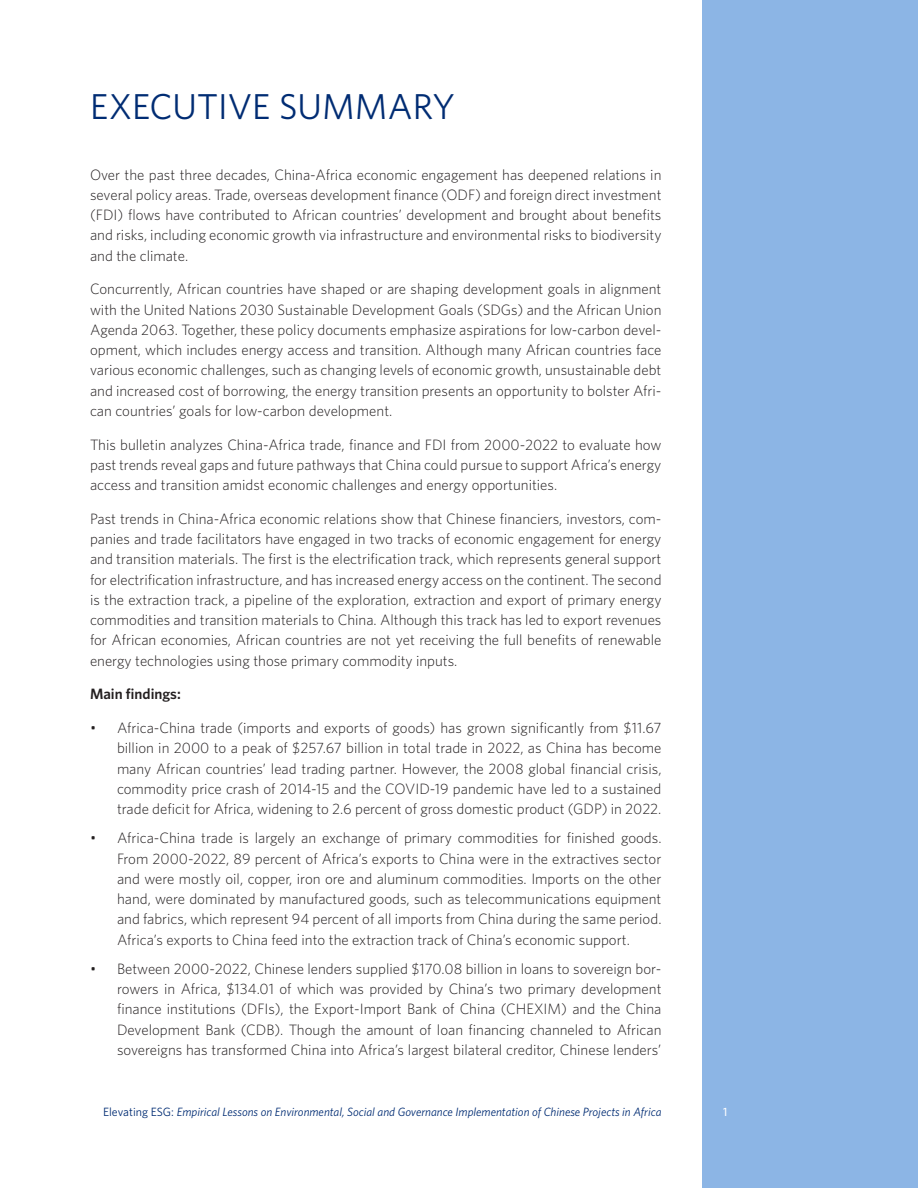
<style>
.page{position:relative;width:918px;height:1188px;background:#fff}
.page>*{position:absolute;margin:0;border:0;box-sizing:border-box;transform-origin:0 0}
.SECTION{font:36px "Whitney";color:#002c73}
.t1{font:300 15px/20.2px "Whitney";color:#231f20;text-align:justify}
.t2{font:600 15px "Whitney";color:#231f20}
.FOLIO_FOOTER{font:italic 12px "Whitney";color:#002c73}
.FOLIO_FOOTER-2{font:500 12px "Whitney";color:#fff}
.s1{font-style:normal}
</style>
<div class="page">
<div style="left:702px;top:0;width:216px;height:1188px;background:#8cb5e5"></div>
<p class="SECTION" style="left:90px;top:82px;width:367px">EXECUTIVE SUMMARY</p>
<p class="t1" style="left:90px;top:164px;width:573px">Over the past three decades, China-Africa economic engagement has deepened relations in several policy areas. Trade, overseas development finance (ODF) and foreign direct investment (FDI) flows have contributed to African countries’ development and brought about benefits and risks, including economic growth via infrastructure and environmental risks to biodiversity and the climate.</p>
<p class="t1" style="left:90px;top:278px;width:573px">Concurrently, African countries have shaped or are shaping development goals in alignment with the United Nations 2030 Sustainable Development Goals (SDGs) and the African Union Agenda 2063. Together, these policy documents emphasize aspirations for low-carbon devel&shy;opment, which includes energy access and transition. Although many African countries face various economic challenges, such as changing levels of economic growth, unsustainable debt and increased cost of borrowing, the energy transition presents an opportunity to bolster Afri&shy;can countries’ goals for low-carbon development.</p>
<p class="t1" style="left:90px;top:434px;width:573px">This bulletin analyzes China-Africa trade, finance and FDI from 2000-2022 to evaluate how past trends reveal gaps and future pathways that China could pursue to support Africa’s energy access and transition amidst economic challenges and energy opportunities.</p>
<p class="t1" style="left:90px;top:508px;width:573px">Past trends in China-Africa economic relations show that Chinese financiers, investors, com&shy;panies and trade facilitators have engaged in two tracks of economic engagement for energy and transition materials. The first is the electrification track, which represents general support for electrification infrastructure, and has increased energy access on the continent. The second is the extraction track, a pipeline of the exploration, extraction and export of primary energy commodities and transition materials to China. Although this track has led to export revenues for African economies, African countries are not yet receiving the full benefits of renewable energy technologies using those primary commodity inputs.</p>
<p class="t2" style="left:90px;top:684px;width:92px">Main findings:</p>
<p class="t1" style="left:117px;top:717px;width:546px;text-indent:-27px">• Africa-China trade (imports and exports of goods) has grown significantly from $11.67 billion in 2000 to a peak of $257.67 billion in total trade in 2022, as China has become many African countries’ lead trading partner. However, the 2008 global financial crisis, commodity price crash of 2014-15 and the COVID-19 pandemic have led to a sustained trade deficit for Africa, widening to 2.6 percent of gross domestic product (GDP) in 2022.</p>
<p class="t1" style="left:117px;top:827px;width:546px;text-indent:-27px">• Africa-China trade is largely an exchange of primary commodities for finished goods.<br>From 2000-2022, 89 percent of Africa’s exports to China were in the extractives sector and were mostly oil, copper, iron ore and aluminum commodities. Imports on the other hand, were dominated by manufactured goods, such as telecommunications equipment and fabrics, which represent 94 percent of all imports from China during the same period.<br>Africa’s exports to China feed into the extraction track of China’s economic support.</p>
<p class="t1" style="left:117px;top:958px;width:546px;text-indent:-27px">• Between 2000-2022, Chinese lenders supplied $170.08 billion in loans to sovereign bor&shy;rowers in Africa, $134.01 of which was provided by China’s two primary development finance institutions (DFIs), the Export-Import Bank of China (CHEXIM) and the China Development Bank (CDB). Though the amount of loan financing channeled to African sovereigns has transformed China into Africa’s largest bilateral creditor, Chinese lenders’</p>
<p class="FOLIO_FOOTER" style="left:103px;top:1104px;width:560px"><span class="s1">Elevating ESG:</span> Empirical Lessons on Environmental, Social and Governance Implementation of Chinese Projects in Africa</p>
<p class="FOLIO_FOOTER-2" style="left:723px;top:1104px;width:6px">1</p>
</div>
